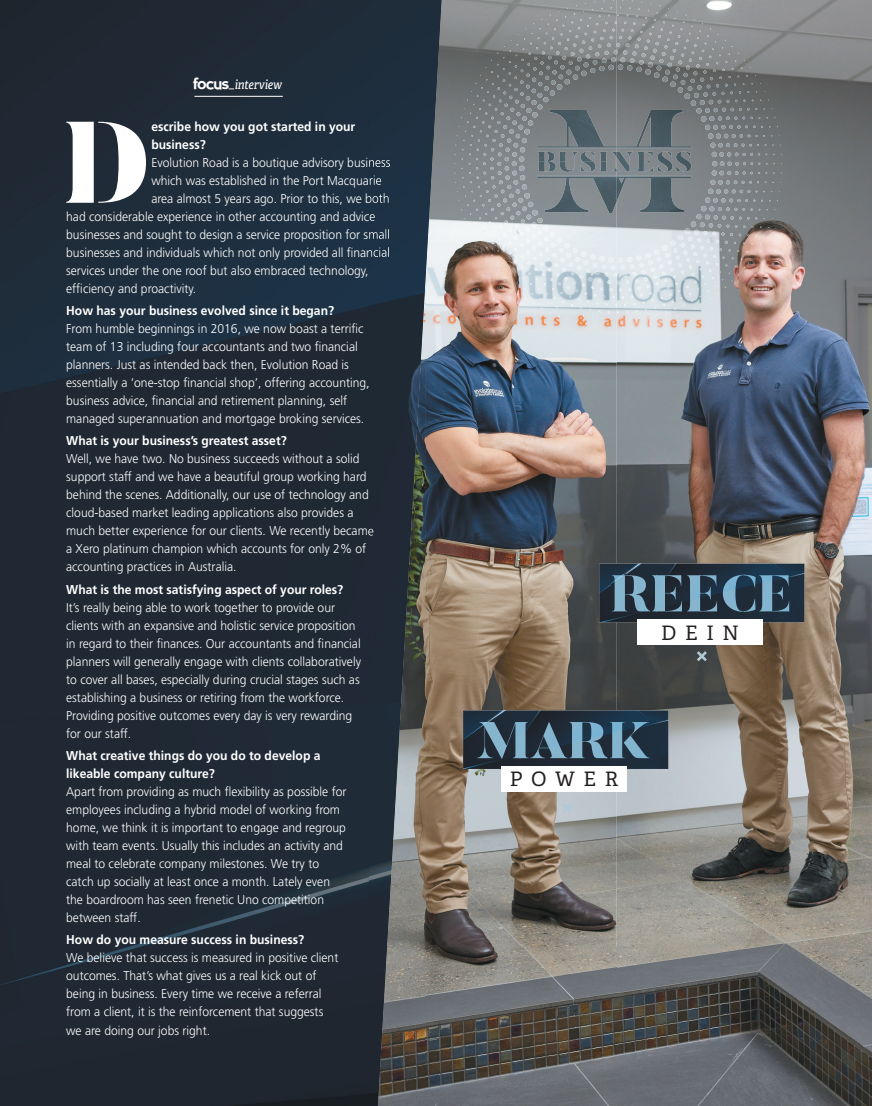
<style>
.page{position:relative;width:872px;height:1106px;background:#fff}
.page>*{position:absolute;margin:0;border:0;box-sizing:border-box;transform-origin:0 0}
.t1{font:900 115.05px "Butler Stencil";color:#fff;scale:.95 1}
.t2{font:19.95px "Adelle";letter-spacing:.435em;color:#231f20}
.t3{font:300 12.75px/18px "Frutiger";color:#fff;scale:.95 1}
.t4{font:700 12.75px/18px "Frutiger";color:#fff;scale:.95 1}
.t5{font:italic 12.75px "Adelle Condensed";letter-spacing:-.005em;color:#fff}
.s1{font-family:"London Two";font-style:normal;font-size:16.35px}
</style>
<div class="page">
<img style="left:441px;top:0;width:431px;height:1106px">
<img style="left:0;top:0;width:369px;height:1106px">
<hr style="left:194px;top:96px;width:89px;height:1px;background:#fff">
<img style="left:369px;top:0;width:72px;height:1106px">
<svg style="left:454px;top:0;width:328px;height:328px;background:#99999a"></svg>
<img style="left:537px;top:110px;width:80px;height:103px">
<img style="left:369px;top:157px;width:21px;height:12px">
<svg style="left:369px;top:175px;width:12px;height:12px"></svg>
<img style="left:369px;top:193px;width:20px;height:12px">
<svg style="left:369px;top:211px;width:6px;height:12px"></svg>
<img style="left:369px;top:229px;width:21px;height:12px">
<img style="left:369px;top:247px;width:21px;height:12px">
<svg style="left:369px;top:377px;width:1px;height:13px"></svg>
<svg style="left:369px;top:525px;width:5px;height:13px"></svg>
<svg style="left:562px;top:803px;width:10px;height:10px"></svg>
<img style="left:463px;top:710px;width:205px;height:59px">
<div style="left:501px;top:766px;width:125px;height:25px;background:#fff"></div>
<img style="left:477px;top:722px;width:172px;height:36px">
<img style="left:599px;top:563px;width:205px;height:59px">
<svg style="left:697px;top:651px;width:10px;height:10px"></svg>
<div style="left:637px;top:619px;width:125px;height:26px;background:#fff"></div>
<img style="left:612px;top:575px;width:177px;height:37px">
<p class="t5" style="left:193px;top:75px;width:91px"><span class="s1">focus</span>_interview</p>
<h1 class="t1" style="left:62px;top:90px;width:95px">D</h1>
<p class="t4" style="left:151px;top:117px;width:216px">escribe how you got started in your business?</p>
<p class="t3" style="left:151px;top:153px;width:253px">Evolution Road is a boutique advisory business</p>
<p class="t3" style="left:151px;top:171px;width:244px">which was established in the Port Macquarie</p>
<p class="t3" style="left:151px;top:189px;width:252px">area almost 5 years ago. Prior to this, we both</p>
<p class="t3" style="left:66px;top:207px;width:327px">had considerable experience in other accounting and advice</p>
<p class="t3" style="left:66px;top:225px;width:342px">businesses and sought to design a service proposition for small</p>
<p class="t3" style="left:66px;top:243px;width:342px">businesses and individuals which not only provided all financial</p>
<p class="t3" style="left:66px;top:261px;width:320px">services under the one roof but also embraced technology,</p>
<p class="t3" style="left:66px;top:279px;width:138px">efficiency and proactivity.</p>
<p class="t4" style="left:66px;top:301px;width:283px">How has your business evolved since it began?</p>
<p class="t3" style="left:66px;top:320px;width:321px">From humble beginnings in 2016, we now boast a terrific team of 13 including four accountants and two financial planners. Just as intended back then, Evolution Road is essentially a ‘one-stop financial shop’, offering accounting, business advice, financial and retirement planning, self managed superannuation and mortgage broking services.</p>
<p class="t4" style="left:66px;top:432px;width:234px">What is your business’s greatest asset?</p>
<p class="t3" style="left:66px;top:450px;width:325px">Well, we have two. No business succeeds without a solid support staff and we have a beautiful group working hard behind the scenes. Additionally, our use of technology and cloud-based market leading applications also provides a much better experience for our clients. We recently became a Xero platinum champion which accounts for only 2% of accounting practices in Australia.</p>
<p class="t4" style="left:66px;top:580px;width:293px">What is the most satisfying aspect of your roles?</p>
<p class="t3" style="left:66px;top:598px;width:312px">It’s really being able to work together to provide our clients with an expansive and holistic service proposition in regard to their finances. Our accountants and financial planners will generally engage with clients collaboratively to cover all bases, especially during crucial stages such as establishing a business or retiring from the workforce.<br>Providing positive outcomes every day is very rewarding for our staff.</p>
<p class="t4" style="left:66px;top:746px;width:269px">What creative things do you do to develop a likeable company culture?</p>
<p class="t3" style="left:66px;top:782px;width:296px">Apart from providing as much flexibility as possible for employees including a hybrid model of working from home, we think it is important to engage and regroup with team events. Usually this includes an activity and meal to celebrate company milestones. We try to catch up socially at least once a month. Lately even the boardroom has seen frenetic Uno competition between staff.</p>
<p class="t4" style="left:66px;top:930px;width:252px">How do you measure success in business?</p>
<p class="t3" style="left:66px;top:949px;width:288px">We believe that success is measured in positive client outcomes. That’s what gives us a real kick out of being in business. Every time we receive a referral from a client, it is the reinforcement that suggests we are doing our jobs right.</p>
<h2 class="t2" style="left:661px;top:620px;width:79px">DEIN</h2>
<h2 class="t2" style="left:509px;top:767px;width:110px">POWER</h2>
</div>
